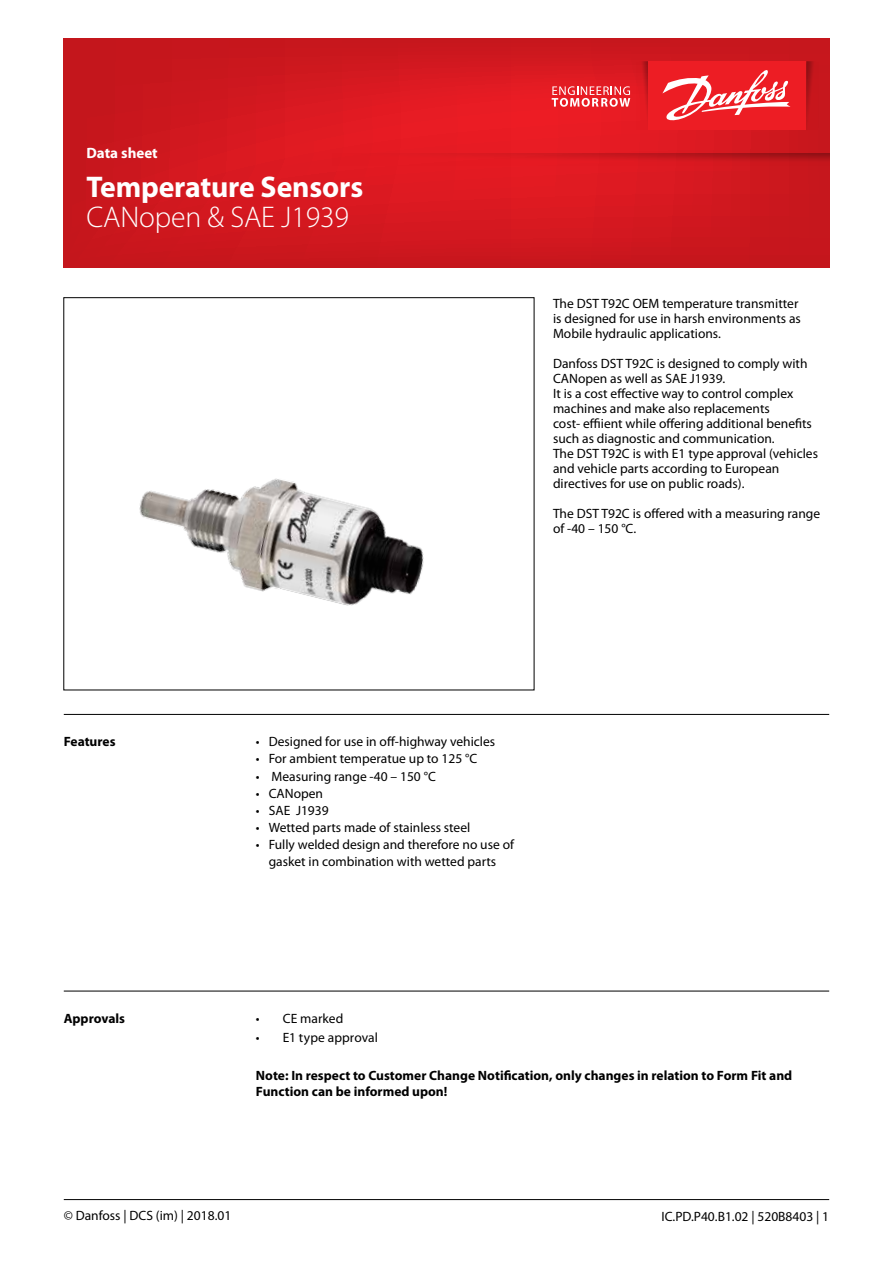
<style>
.page{position:relative;width:893px;height:1263px;background:#fff}
.page>*{position:absolute;margin:0;border:0;box-sizing:border-box;transform-origin:0 0}
.t1{font:700 30px "Myriad Pro";letter-spacing:-.005em;color:#fff}
.t2{font:300 30px "Myriad Pro";letter-spacing:-.005em;color:#fff}
.t3{font:700 15px "Myriad Pro";color:#fff}
.t4{font:13.5px/15px "Myriad Pro";color:#000}
.t5{font:700 13.5px/16.2px "Myriad Pro";color:#000}
</style>
<div class="page">
<hr style="left:64px;top:714px;width:765px;height:1px;background:#000">
<hr style="left:64px;top:991px;width:765px;height:1px;background:#000">
<svg style="left:64px;top:38px;width:765px;height:230px;background:#d3181f"></svg>
<svg style="left:806px;top:61px;width:13px;height:69px"></svg>
<svg style="left:636px;top:61px;width:12px;height:69px"></svg>
<div style="left:648px;top:61px;width:158px;height:69px;background:#ed1d24"></div>
<svg style="left:552px;top:86px;width:78px;height:21px;background:#ef696e"></svg>
<svg style="left:662px;top:70px;width:128px;height:51px"></svg>
<svg style="left:332px;top:153px;width:497px;height:13px;background:#d3171f"></svg>
<hr style="left:64px;top:1199px;width:765px;height:1px;background:#000">
<img style="left:90px;top:251px;width:445px;height:440px">
<p class="t3" style="left:86px;top:144px;width:73px">Data sheet</p>
<h1 class="t1" style="left:86px;top:170px;width:278px">Temperature Sensors</h1>
<h1 class="t2" style="left:86px;top:200px;width:264px">CANopen &amp; SAE J1939</h1>
<p class="t4" style="left:553px;top:296px;width:249px">The DST T92C OEM temperature transmitter is designed for use in harsh environments as<br>Mobile hydraulic applications.</p>
<p class="t4" style="left:553px;top:356px;width:267px">Danfoss DST T92C is designed to comply with CANopen as well as SAE J1939.<br>It is a cost effective way to control complex machines and make also replacements<br>cost- effiient while offering additional benefits such as diagnostic and communication.<br>The DST T92C is with E1 type approval (vehicles and vehicle parts according to European directives for use on public roads).</p>
<p class="t4" style="left:553px;top:506px;width:269px">The DST T92C is offered with a measuring range of -40 – 150 °C.</p>
<p class="t5" style="left:64px;top:734px;width:53px">Features</p>
<p class="t5" style="left:64px;top:1010px;width:63px">Approvals</p>
<p class="t4" style="left:256px;top:734px;width:241px">• Designed for use in off-highway vehicles</p>
<p class="t4" style="left:256px;top:752px;width:223px">• For ambient temperatue up to 125 °C</p>
<p class="t4" style="left:256px;top:769px;width:181px">• Measuring range -40 – 150 °C</p>
<p class="t4" style="left:256px;top:786px;width:69px">• CANopen</p>
<p class="t4" style="left:256px;top:803px;width:74px">• SAE J1939</p>
<p class="t4" style="left:256px;top:820px;width:216px">• Wetted parts made of stainless steel</p>
<p class="t4" style="left:256px;top:836px;width:260px;line-height:17.1px;text-align:center">• Fully welded design and therefore no use of gasket in combination with wetted parts</p>
<p class="t4" style="left:256px;top:1011px;width:89px">• CE marked</p>
<p class="t4" style="left:256px;top:1030px;width:124px">• E1 type approval</p>
<p class="t5" style="left:256px;top:1067px;width:538px">Note: In respect to Customer Change Notification, only changes in relation to Form Fit and<br>Function can be informed upon!</p>
<p class="t4" style="left:64px;top:1209px;width:169px">© Danfoss | DCS (im) | 2018.01</p>
<p class="t4" style="left:661px;top:1209px;width:169px">IC.PD.P40.B1.02 | 520B8403 | 1</p>
</div>
